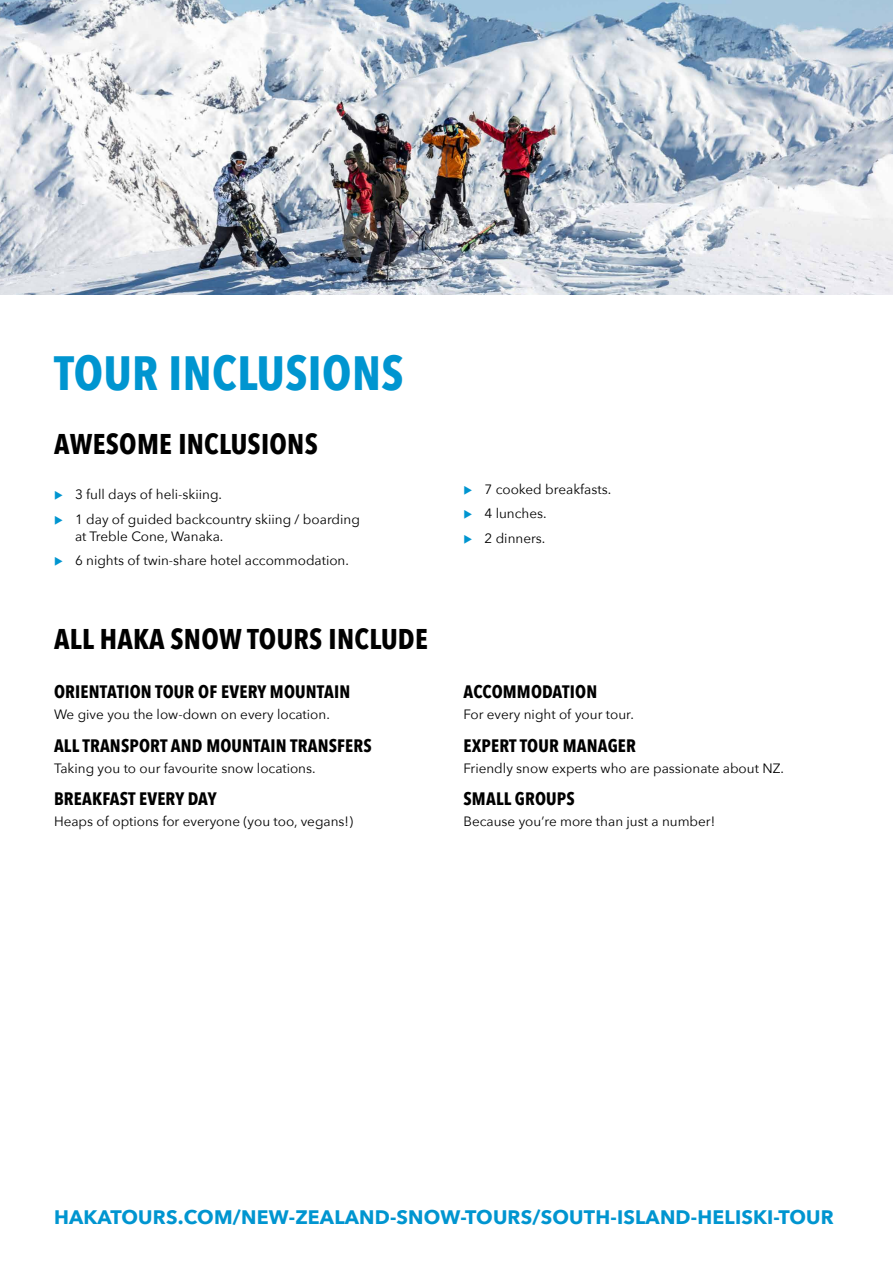
<style>
.page{position:relative;width:893px;height:1263px;background:#fff}
.page>*{position:absolute;margin:0;border:0;box-sizing:border-box;transform-origin:0 0}
.t1{font:700 48px "Avenir Next Condensed";letter-spacing:.01em;color:#0095d0}
.t2{font:700 28.5px "Avenir Next Condensed";letter-spacing:.01em;color:#000}
.t3{font:700 19.5px "Avenir Next";letter-spacing:.01em;color:#0095d0}
.t4{font:700 18px "Avenir Next Condensed";letter-spacing:.01em;color:#000}
.t5{font:13.5px/16.5px "Avenir Next";color:#000}
.s1{color:#0095d0}
</style>
<div class="page">
<img style="left:0;top:0;width:893px;height:294px">
<h1 class="t1" style="left:54px;top:344px;width:351px">TOUR INCLUSIONS</h1>
<h2 class="t2" style="left:54px;top:426px;width:265px">AWESOME INCLUSIONS</h2>
<p class="t5" style="left:54px;top:486px;width:170px"><span class="s1">◆</span> 3 full days of heli-skiing.</p>
<p class="t5" style="left:75px;top:510px;width:286px;text-indent:-21px"><span class="s1">◆</span> 1 day of guided backcountry skiing / boarding at Treble Cone, Wanaka.</p>
<p class="t5" style="left:54px;top:552px;width:296px"><span class="s1">◆</span> 6 nights of twin-share hotel accommodation.</p>
<h2 class="t2" style="left:54px;top:622px;width:375px">ALL HAKA SNOW TOURS INCLUDE</h2>
<h3 class="t4" style="left:54px;top:681px;width:298px">ORIENTATION TOUR OF EVERY MOUNTAIN</h3>
<p class="t5" style="left:54px;top:706px;width:277px">We give you the low-down on every location.</p>
<h3 class="t4" style="left:54px;top:734px;width:319px">ALL TRANSPORT AND MOUNTAIN TRANSFERS</h3>
<p class="t5" style="left:54px;top:759px;width:263px">Taking you to our favourite snow locations.</p>
<h3 class="t4" style="left:54px;top:788px;width:164px">BREAKFAST EVERY DAY</h3>
<p class="t5" style="left:54px;top:813px;width:301px">Heaps of options for everyone (you too, vegans!)</p>
<p class="t5" style="left:463px;top:480px;width:149px"><span class="s1">◆</span> 7 cooked breakfasts.</p>
<p class="t5" style="left:463px;top:505px;width:85px"><span class="s1">◆</span> 4 lunches.</p>
<p class="t5" style="left:463px;top:529px;width:83px"><span class="s1">◆</span> 2 dinners.</p>
<h3 class="t4" style="left:463px;top:681px;width:135px">ACCOMMODATION</h3>
<p class="t5" style="left:463px;top:706px;width:172px">For every night of your tour.</p>
<h3 class="t4" style="left:463px;top:734px;width:174px">EXPERT TOUR MANAGER</h3>
<p class="t5" style="left:463px;top:759px;width:322px">Friendly snow experts who are passionate about NZ.</p>
<h3 class="t4" style="left:463px;top:788px;width:113px">SMALL GROUPS</h3>
<p class="t5" style="left:463px;top:813px;width:253px">Because you’re more than just a number!</p>
<h3 class="t3" style="left:54px;top:1200px;width:781px">HAKATOURS.COM/NEW-ZEALAND-SNOW-TOURS/SOUTH-ISLAND-HELISKI-TOUR</h3>
</div>
